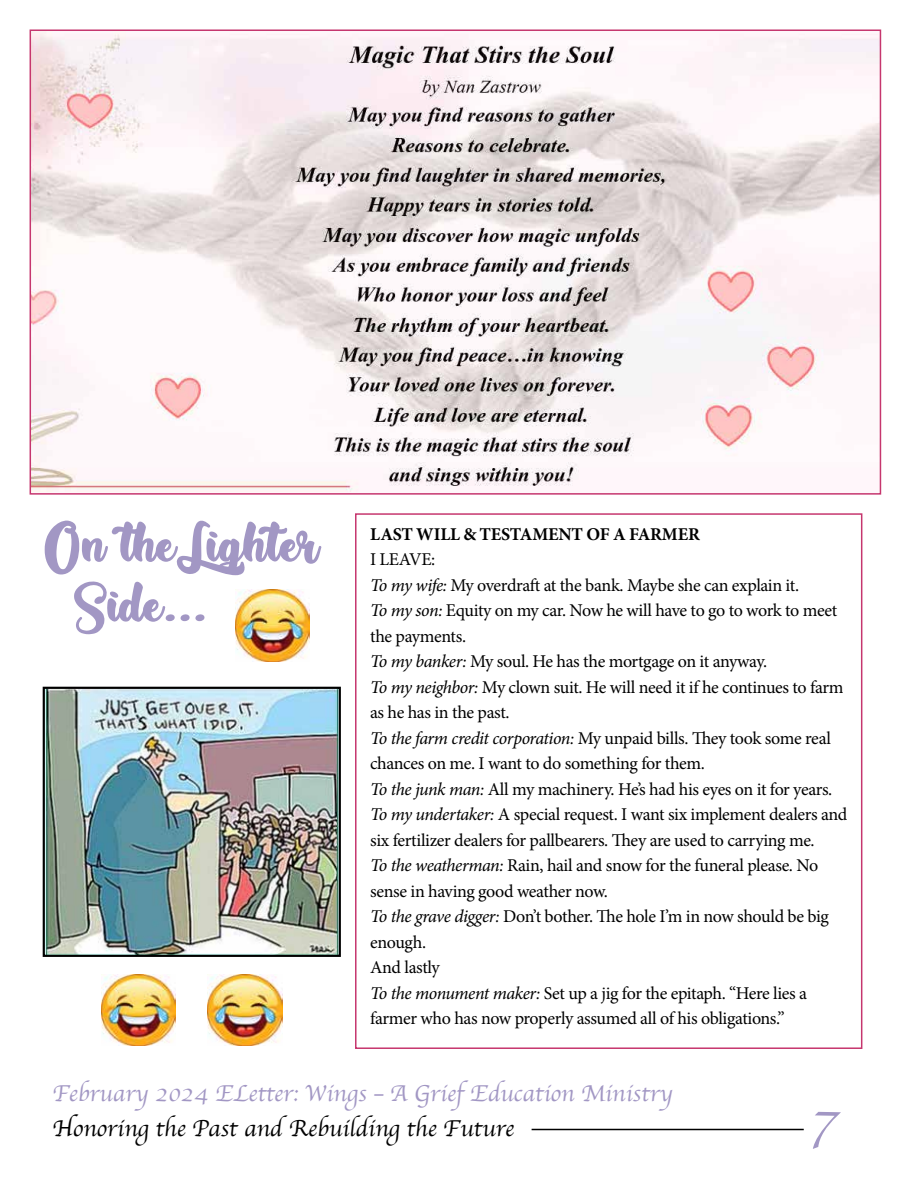
<style>
.page{position:relative;width:918px;height:1188px;background:#fff}
.page>*{position:absolute;margin:0;border:0;box-sizing:border-box;transform-origin:0 0}
.t1{font:60.3px/60px "Aliando Rocky";color:#a297c4}
.t2{font:57px "Apple Chancery";color:#a297c4}
.t3{font:24px "Apple Chancery";color:#a297c4}
.t4{font:24px "Apple Chancery";color:#000}
.t5{font:18px/25.5px "Minion Pro";letter-spacing:-.025em;color:#000}
.t6{font:700 18px "Minion Pro";letter-spacing:-.01em;color:#000}
.s1{font-style:italic}
</style>
<div class="page">
<hr style="left:532px;top:1129px;width:272px;height:1px;background:#000">
<div style="left:355px;top:513px;width:507px;height:536px;border:2px solid #c6366e"></div>
<img style="left:101px;top:974px;width:75px;height:72px">
<img style="left:208px;top:974px;width:75px;height:72px">
<img style="left:235px;top:590px;width:75px;height:71px">
<img style="left:46px;top:690px;width:292px;height:264px">
<div style="left:43px;top:687px;width:298px;height:270px;border:2px solid #000"></div>
<img style="left:33px;top:32px;width:845px;height:460px">
<h1 class="t1" style="left:72px;top:518px;width:248px;text-indent:-30px">On theLighter<br>Side...</h1>
<p class="t6" style="left:370px;top:521px;width:331px">LAST WILL &amp; TESTAMENT OF A FARMER</p>
<p class="t5" style="left:370px;top:547px;width:479px">I LEAVE:<br><span class="s1">To my wife:</span> My overdraft at the bank. Maybe she can explain it.<br><span class="s1">To my son:</span> Equity on my car. Now he will have to go to work to meet the payments.<br><span class="s1">To my banker:</span> My soul. He has the mortgage on it anyway.<br><span class="s1">To my neighbor:</span> My clown suit. He will need it if he continues to farm as he has in the past.<br><span class="s1">To the farm credit corporation:</span> My unpaid bills. They took some real chances on me. I want to do something for them.<br><span class="s1">To the junk man:</span> All my machinery. He’s had his eyes on it for years.<br><span class="s1">To my undertaker:</span> A special request. I want six implement dealers and six fertilizer dealers for pallbearers. They are used to carrying me.<br><span class="s1">To the weatherman:</span> Rain, hail and snow for the funeral please. No sense in having good weather now.<br><span class="s1">To the grave digger:</span> Don’t bother. The hole I’m in now should be big enough.<br>And lastly<br><span class="s1">To the monument maker:</span> Set up a jig for the epitaph. “Here lies a farmer who has now properly assumed all of his obligations.”</p>
<h3 class="t3" style="left:52px;top:1074px;width:622px">February 2024 ELetter: Wings – A Grief Education Ministry</h3>
<h3 class="t4" style="left:52px;top:1109px;width:463px">Honoring the Past and Rebuilding the Future</h3>
<h2 class="t2" style="left:809px;top:1077px;width:31px">7</h2>
</div>
